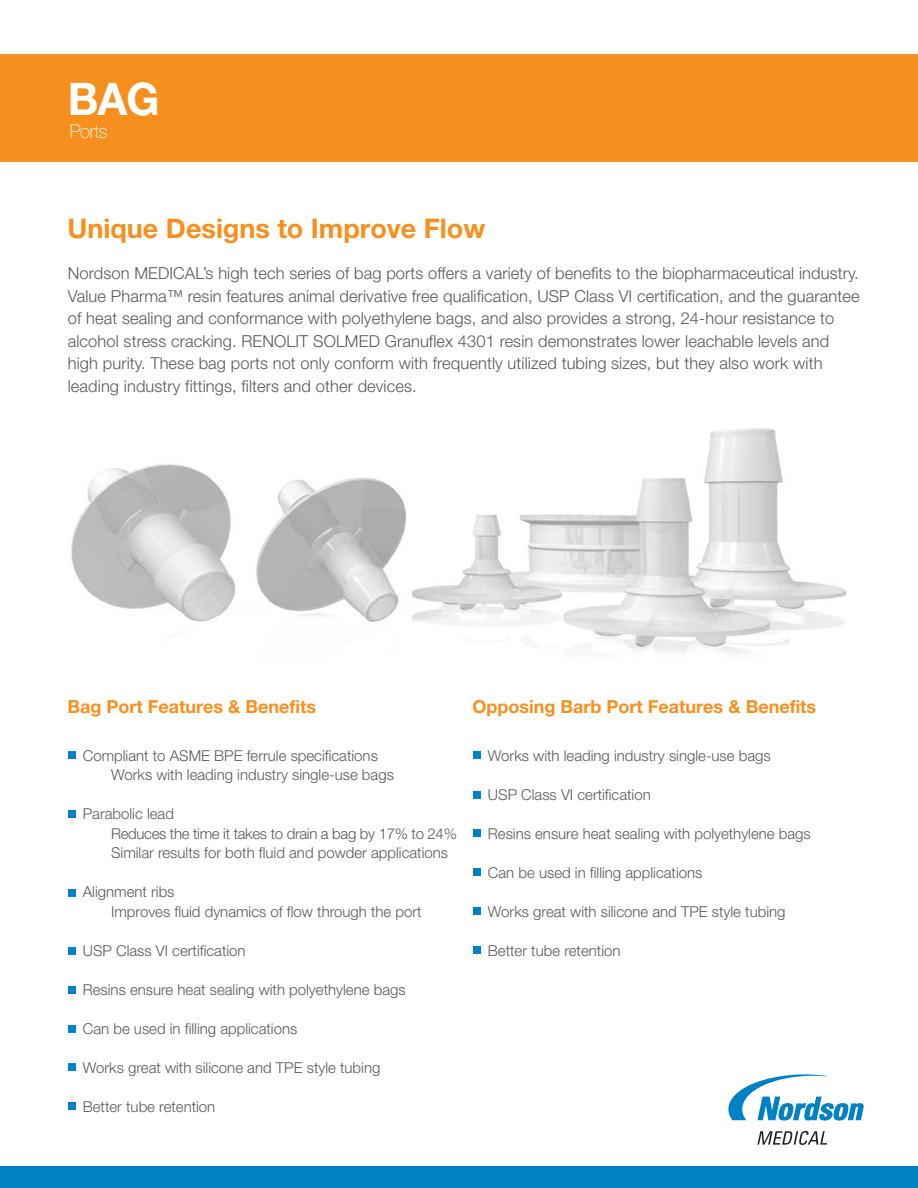
<style>
.page{position:relative;width:918px;height:1188px;background:#fff}
.page>*{position:absolute;margin:0;border:0;box-sizing:border-box;transform-origin:0 0}
.t1{font:700 45px "Helvetica Neue LT Std";color:#fff}
.t2{font:700 27px "Helvetica Neue LT Std";color:#f78f1e}
.t3{font:100 19.2px "Helvetica Neue LT Std";letter-spacing:-.025em;color:#fff}
.t4{font:700 18px "Helvetica Neue LT Std";color:#f78f1e}
.t5{font:300 16.5px/22.5px "Helvetica Neue LT Std";letter-spacing:.005em;color:#58595b}
.t6{font:300 15px/19.5px "Helvetica Neue LT Std";color:#58595b}
</style>
<div class="page">
<img style="left:71px;top:428px;width:776px;height:226px">
<div style="left:473px;top:946px;width:7px;height:8px;background:#0081c6"></div>
<div style="left:473px;top:907px;width:7px;height:8px;background:#0081c6"></div>
<div style="left:473px;top:868px;width:7px;height:8px;background:#0081c6"></div>
<div style="left:473px;top:829px;width:7px;height:8px;background:#0081c6"></div>
<div style="left:473px;top:791px;width:7px;height:8px;background:#0081c6"></div>
<div style="left:473px;top:751px;width:7px;height:8px;background:#0081c6"></div>
<div style="left:68px;top:1102px;width:7px;height:8px;background:#0081c6"></div>
<div style="left:68px;top:1063px;width:7px;height:8px;background:#0081c6"></div>
<div style="left:68px;top:1026px;width:7px;height:7px;background:#0081c6"></div>
<div style="left:68px;top:987px;width:7px;height:7px;background:#0081c6"></div>
<div style="left:68px;top:948px;width:7px;height:7px;background:#0081c6"></div>
<div style="left:68px;top:889px;width:7px;height:8px;background:#0081c6"></div>
<div style="left:68px;top:811px;width:7px;height:7px;background:#0081c6"></div>
<div style="left:68px;top:751px;width:7px;height:8px;background:#0081c6"></div>
<svg style="left:757px;top:1131px;width:70px;height:14px"></svg>
<svg style="left:728px;top:1074px;width:136px;height:47px"></svg>
<div style="left:0;top:54px;width:918px;height:108px;background:#f78f1e"></div>
<div style="left:0;top:1166px;width:918px;height:22px;background:#0081c6"></div>
<h1 class="t1" style="left:68px;top:71px;width:93px">BAG</h1>
<p class="t3" style="left:70px;top:120px;width:39px">Ports</p>
<h2 class="t2" style="left:68px;top:212px;width:419px">Unique Designs to Improve Flow</h2>
<p class="t5" style="left:68px;top:262px;width:793px">Nordson MEDICAL’s high tech series of bag ports offers a variety of benefits to the biopharmaceutical industry.<br>Value Pharma™ resin features animal derivative free qualification, USP Class VI certification, and the guarantee of heat sealing and conformance with polyethylene bags, and also provides a strong, 24-hour resistance to alcohol stress cracking. RENOLIT SOLMED Granuflex 4301 resin demonstrates lower leachable levels and high purity. These bag ports not only conform with frequently utilized tubing sizes, but they also work with leading industry fittings, filters and other devices.</p>
<p class="t4" style="left:68px;top:696px;width:250px">Bag Port Features &amp; Benefits</p>
<p class="t6" style="left:111px;top:745px;width:284px;text-indent:-28px">Compliant to ASME BPE ferrule specifications<br>Works with leading industry single-use bags</p>
<p class="t6" style="left:111px;top:804px;width:347px;text-indent:-28px">Parabolic lead<br>Reduces the time it takes to drain a bag by 17% to 24%<br>Similar results for both fluid and powder applications</p>
<p class="t6" style="left:111px;top:882px;width:312px;text-indent:-28px">Alignment ribs<br>Improves fluid dynamics of flow through the port</p>
<p class="t6" style="left:83px;top:940px;width:164px">USP Class VI certification</p>
<p class="t6" style="left:83px;top:979px;width:324px">Resins ensure heat sealing with polyethylene bags</p>
<p class="t6" style="left:83px;top:1018px;width:216px">Can be used in filling applications</p>
<p class="t6" style="left:83px;top:1057px;width:299px">Works great with silicone and TPE style tubing</p>
<p class="t6" style="left:83px;top:1096px;width:134px">Better tube retention</p>
<p class="t4" style="left:473px;top:696px;width:345px">Opposing Barb Port Features &amp; Benefits</p>
<p class="t6" style="left:488px;top:745px;width:284px">Works with leading industry single-use bags</p>
<p class="t6" style="left:488px;top:784px;width:164px">USP Class VI certification</p>
<p class="t6" style="left:488px;top:823px;width:324px">Resins ensure heat sealing with polyethylene bags</p>
<p class="t6" style="left:488px;top:862px;width:216px">Can be used in filling applications</p>
<p class="t6" style="left:488px;top:901px;width:299px">Works great with silicone and TPE style tubing</p>
<p class="t6" style="left:488px;top:940px;width:134px">Better tube retention</p>
</div>
